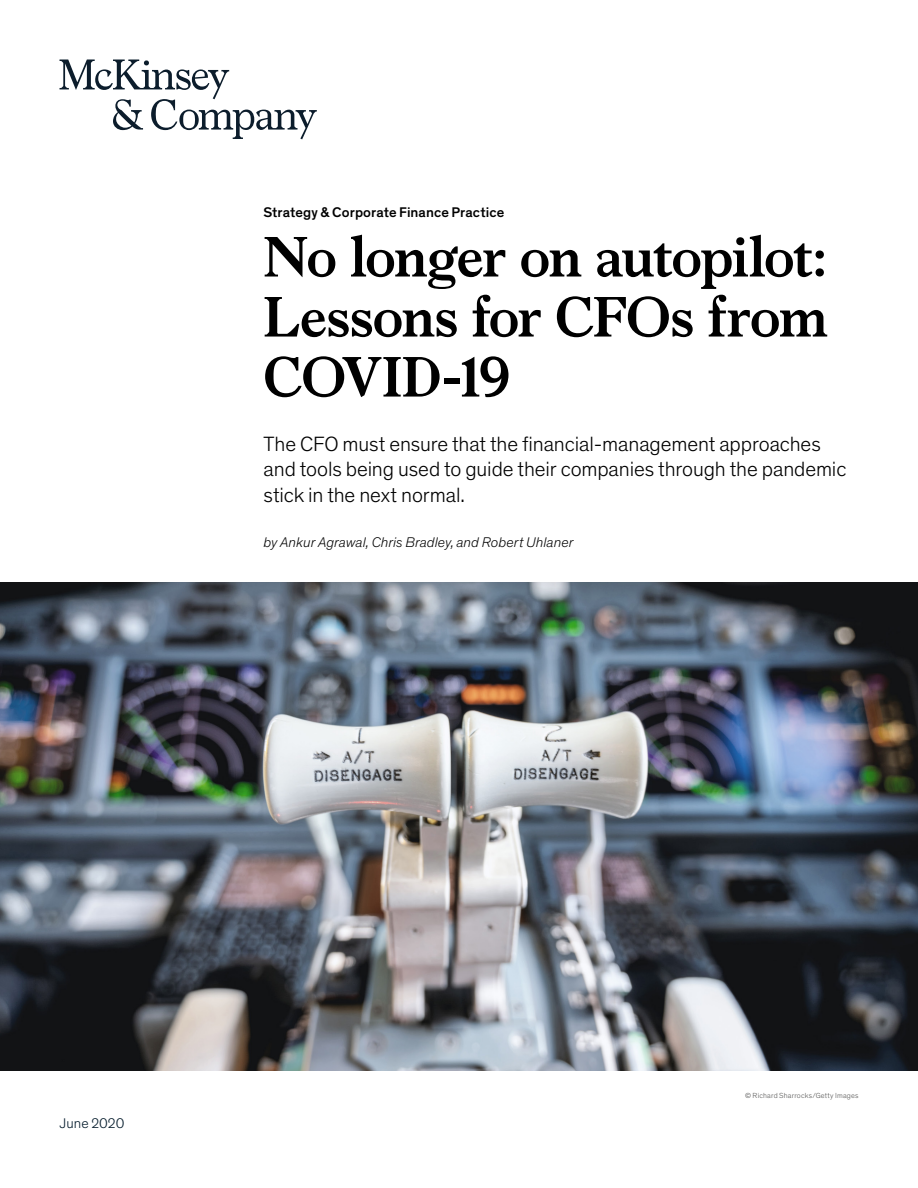
<style>
.page{position:relative;width:918px;height:1188px;background:#fff}
.page>*{position:absolute;margin:0;border:0;box-sizing:border-box;transform-origin:0 0}
.t1{font:700 57px/60px "Bower";letter-spacing:-.02em;color:#000;text-align:justify}
.t2{font:300 21px/25.5px "Mc Kinsey Sans";letter-spacing:-.005em;color:#000}
.t3{font:italic 300 14.25px "Mc Kinsey Sans";letter-spacing:.005em;color:#000}
.t4{font:500 14.25px "Mc Kinsey Sans";letter-spacing:.005em;color:#000}
.t5{font:300 14.25px "Mc Kinsey Sans";letter-spacing:.005em;color:#051c2c}
.t6{font:300 7.5px "Mc Kinsey Sans";letter-spacing:.025em;color:#575756}
</style>
<div class="page">
<img style="left:0;top:582px;width:918px;height:488px">
<svg style="left:60px;top:60px;width:257px;height:79px"></svg>
<p class="t4" style="left:264px;top:201px;width:242px">Strategy &amp; Corporate Finance Practice</p>
<h1 class="t1" style="left:264px;top:223px;width:565px">No longer on autopilot:<br>Lessons for CFOs from COVID-19</h1>
<p class="t2" style="left:264px;top:430px;width:584px">The CFO must ensure that the financial-management approaches and tools being used to guide their companies through the pandemic stick in the next normal.</p>
<p class="t3" style="left:264px;top:532px;width:311px">by Ankur Agrawal, Chris Bradley, and Robert Uhlaner</p>
<p class="t5" style="left:60px;top:1113px;width:66px">June 2020</p>
<p class="t6" style="left:745px;top:1090px;width:115px">© Richard Sharrocks/Getty Images</p>
</div>
